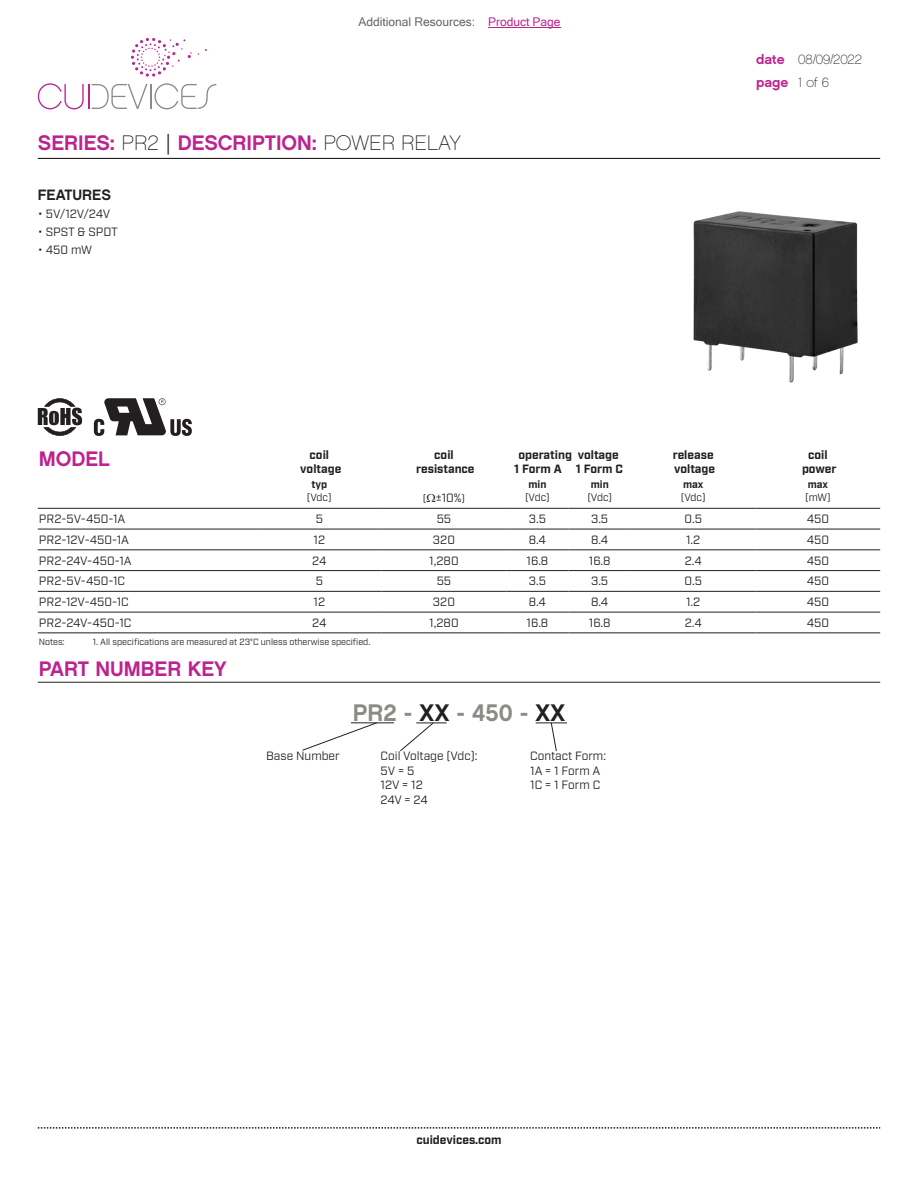
<style>
.page{position:relative;width:918px;height:1188px;background:#fff}
.page>*{position:absolute;margin:0;border:0;box-sizing:border-box;transform-origin:0 0}
.t1{font:24px "Chalet New York Nineteen Sixty";color:#8a8b87}
.t2{font:21px "Chalet New York Nineteen Sixty";color:#bd238f}
.t3{font:15px "Chalet New York Nineteen Sixty";color:#231f20}
.t4{font:13.5px "Chalet Paris Nineteen Sixty";letter-spacing:-.005em;color:#231f20}
.t5{font:13.5px "Chalet New York Nineteen Sixty";color:#bd238f}
.t6{font:12px/14.4px "Industry";color:#231f20}
.t7{font:700 12px/14.4px "Industry";color:#231f20;text-align:center}
.t8{font:12px "Microsoft Sans Serif";color:#63676b}
.t9{font:10.5px "Industry";letter-spacing:-.03em;color:#231f20}
.t10{font:700 10.5px "Industry";color:#231f20}
.t11{font:9px "Industry";color:#231f20}
.s1{color:#bd238f}
.s2{font-family:"Chalet Paris Nineteen Sixty";color:#231f20}
.s3{font-family:"Industry";color:#231f20}
.s4{font-family:"Chalet New York Nineteen Sixty";color:#bd238f}
.s5{font-size:10.5px}
.s6{color:#231f20}
</style>
<div class="page">
<hr style="left:38px;top:158px;width:842px;height:1px;background:#231f20">
<svg style="left:38px;top:1127px;width:842px;height:2px"></svg>
<svg style="left:92px;top:83px;width:124px;height:26px"></svg>
<svg style="left:38px;top:83px;width:46px;height:26px"></svg>
<hr style="left:88px;top:84px;width:2px;height:25px;background:#bd238f">
<svg style="left:131px;top:38px;width:61px;height:39px"></svg>
<img style="left:693px;top:211px;width:165px;height:172px">
<svg style="left:38px;top:398px;width:44px;height:38px"></svg>
<svg style="left:94px;top:398px;width:98px;height:38px"></svg>
<hr style="left:38px;top:508px;width:219px;height:1px;background:#231f20">
<hr style="left:257px;top:508px;width:125px;height:1px;background:#231f20">
<hr style="left:382px;top:508px;width:124px;height:1px;background:#231f20">
<hr style="left:506px;top:508px;width:63px;height:1px;background:#231f20">
<hr style="left:569px;top:508px;width:62px;height:1px;background:#231f20">
<hr style="left:631px;top:508px;width:125px;height:1px;background:#231f20">
<hr style="left:756px;top:508px;width:124px;height:1px;background:#231f20">
<hr style="left:38px;top:529px;width:219px;height:1px;background:#231f20">
<hr style="left:257px;top:529px;width:125px;height:1px;background:#231f20">
<hr style="left:382px;top:529px;width:124px;height:1px;background:#231f20">
<hr style="left:506px;top:529px;width:63px;height:1px;background:#231f20">
<hr style="left:569px;top:529px;width:62px;height:1px;background:#231f20">
<hr style="left:631px;top:529px;width:125px;height:1px;background:#231f20">
<hr style="left:756px;top:529px;width:124px;height:1px;background:#231f20">
<hr style="left:38px;top:549px;width:219px;height:1px;background:#231f20">
<hr style="left:257px;top:549px;width:125px;height:1px;background:#231f20">
<hr style="left:382px;top:549px;width:124px;height:1px;background:#231f20">
<hr style="left:506px;top:549px;width:63px;height:1px;background:#231f20">
<hr style="left:569px;top:549px;width:62px;height:1px;background:#231f20">
<hr style="left:631px;top:549px;width:125px;height:1px;background:#231f20">
<hr style="left:756px;top:549px;width:124px;height:1px;background:#231f20">
<hr style="left:38px;top:570px;width:219px;height:1px;background:#231f20">
<hr style="left:257px;top:570px;width:125px;height:1px;background:#231f20">
<hr style="left:382px;top:570px;width:124px;height:1px;background:#231f20">
<hr style="left:506px;top:570px;width:63px;height:1px;background:#231f20">
<hr style="left:569px;top:570px;width:62px;height:1px;background:#231f20">
<hr style="left:631px;top:570px;width:125px;height:1px;background:#231f20">
<hr style="left:756px;top:570px;width:124px;height:1px;background:#231f20">
<hr style="left:38px;top:591px;width:219px;height:1px;background:#231f20">
<hr style="left:257px;top:591px;width:125px;height:1px;background:#231f20">
<hr style="left:382px;top:591px;width:124px;height:1px;background:#231f20">
<hr style="left:506px;top:591px;width:63px;height:1px;background:#231f20">
<hr style="left:569px;top:591px;width:62px;height:1px;background:#231f20">
<hr style="left:631px;top:591px;width:125px;height:1px;background:#231f20">
<hr style="left:756px;top:591px;width:124px;height:1px;background:#231f20">
<hr style="left:38px;top:612px;width:219px;height:1px;background:#231f20">
<hr style="left:257px;top:612px;width:125px;height:1px;background:#231f20">
<hr style="left:382px;top:612px;width:124px;height:1px;background:#231f20">
<hr style="left:506px;top:612px;width:63px;height:1px;background:#231f20">
<hr style="left:569px;top:612px;width:62px;height:1px;background:#231f20">
<hr style="left:631px;top:612px;width:125px;height:1px;background:#231f20">
<hr style="left:756px;top:612px;width:124px;height:1px;background:#231f20">
<hr style="left:38px;top:632px;width:219px;height:1px;background:#231f20">
<hr style="left:257px;top:632px;width:125px;height:1px;background:#231f20">
<hr style="left:382px;top:632px;width:124px;height:1px;background:#231f20">
<hr style="left:506px;top:632px;width:63px;height:1px;background:#231f20">
<hr style="left:569px;top:632px;width:62px;height:1px;background:#231f20">
<hr style="left:631px;top:632px;width:125px;height:1px;background:#231f20">
<hr style="left:756px;top:632px;width:124px;height:1px;background:#231f20">
<hr style="left:38px;top:682px;width:842px;height:1px;background:#231f20">
<hr style="left:351px;top:722px;width:43px;height:1px;background:#231f20">
<svg style="left:302px;top:722px;width:76px;height:29px"></svg>
<hr style="left:416px;top:723px;width:31px;height:1px;background:#231f20">
<svg style="left:400px;top:722px;width:34px;height:30px"></svg>
<hr style="left:536px;top:723px;width:31px;height:1px;background:#231f20">
<svg style="left:550px;top:722px;width:7px;height:30px"></svg>
<hr style="left:488px;top:27px;width:73px;height:1px;background:#bd238f">
<p class="t8" style="left:358px;top:15px;width:204px">Additional Resources: <span class="s1">Product Page</span></p>
<h2 class="t2" style="left:38px;top:129px;width:425px">SERIES: <span class="s2">PR2</span> <span class="s3">|</span> DESCRIPTION: <span class="s2">POWER RELAY</span></h2>
<p class="t3" style="left:38px;top:186px;width:75px">FEATURES</p>
<p class="t6" style="left:38px;top:207px;width:74px">• 5V/12V/24V</p>
<p class="t6" style="left:38px;top:225px;width:82px">• SPST &amp; SPDT</p>
<p class="t6" style="left:38px;top:243px;width:56px">• 450 mW</p>
<p class="t4" style="left:756px;top:52px;width:107px"><span class="s4">date</span> 08/09/2022</p>
<p class="t5" style="left:756px;top:74px;width:74px">page <span class="s2">1 of 6</span></p>
<h2 class="t2" style="left:39px;top:445px;width:73px">MODEL</h2>
<p class="t7" style="left:300px;top:448px;width:43px">coil voltage</p>
<p class="t7" style="left:416px;top:448px;width:60px">coil resistance</p>
<p class="t7" style="left:514px;top:448px;width:110px">operating voltage<br>1 Form A 1 Form C</p>
<p class="t7" style="left:673px;top:448px;width:44px;text-align:left">release voltage</p>
<p class="t7" style="left:802px;top:448px;width:36px">coil power</p>
<p class="t10" style="left:311px;top:478px;width:17px">typ</p>
<p class="t9" style="left:307px;top:491px;width:26px">(Vdc)</p>
<p class="t6" style="left:423px;top:491px;width:44px"><span class="s5">(</span> ±10%<span class="s5">)</span></p>
<p class="t10" style="left:528px;top:478px;width:19px">min</p>
<p class="t9" style="left:525px;top:491px;width:26px">(Vdc)</p>
<p class="t10" style="left:591px;top:478px;width:19px">min</p>
<p class="t9" style="left:587px;top:491px;width:26px">(Vdc)</p>
<p class="t10" style="left:683px;top:478px;width:22px">max</p>
<p class="t9" style="left:681px;top:491px;width:26px">(Vdc)</p>
<p class="t10" style="left:808px;top:478px;width:22px">max</p>
<p class="t9" style="left:805px;top:491px;width:27px">(mW)</p>
<p class="t6" style="left:39px;top:512px;width:88px">PR2-5V-450-1A</p>
<p class="t6" style="left:316px;top:512px;width:9px">5</p>
<p class="t6" style="left:437px;top:512px;width:16px">55</p>
<p class="t6" style="left:529px;top:512px;width:18px">3.5</p>
<p class="t6" style="left:591px;top:512px;width:18px">3.5</p>
<p class="t6" style="left:685px;top:512px;width:19px">0.5</p>
<p class="t6" style="left:807px;top:512px;width:24px">450</p>
<p class="t6" style="left:39px;top:533px;width:92px">PR2-12V-450-1A</p>
<p class="t6" style="left:314px;top:533px;width:13px">12</p>
<p class="t6" style="left:433px;top:533px;width:24px">320</p>
<p class="t6" style="left:529px;top:533px;width:19px">8.4</p>
<p class="t6" style="left:591px;top:533px;width:19px">8.4</p>
<p class="t6" style="left:686px;top:533px;width:16px">1.2</p>
<p class="t6" style="left:807px;top:533px;width:24px">450</p>
<p class="t6" style="left:39px;top:553px;width:94px">PR2-24V-450-1A</p>
<p class="t6" style="left:312px;top:553px;width:16px">24</p>
<p class="t6" style="left:429px;top:553px;width:31px">1,280</p>
<p class="t6" style="left:527px;top:553px;width:23px">16.8</p>
<p class="t6" style="left:589px;top:553px;width:23px">16.8</p>
<p class="t6" style="left:685px;top:553px;width:19px">2.4</p>
<p class="t6" style="left:807px;top:553px;width:24px">450</p>
<p class="t6" style="left:39px;top:574px;width:88px">PR2-5V-450-1C</p>
<p class="t6" style="left:316px;top:574px;width:9px">5</p>
<p class="t6" style="left:437px;top:574px;width:16px">55</p>
<p class="t6" style="left:529px;top:574px;width:18px">3.5</p>
<p class="t6" style="left:591px;top:574px;width:18px">3.5</p>
<p class="t6" style="left:685px;top:574px;width:19px">0.5</p>
<p class="t6" style="left:807px;top:574px;width:24px">450</p>
<p class="t6" style="left:39px;top:595px;width:91px">PR2-12V-450-1C</p>
<p class="t6" style="left:314px;top:595px;width:13px">12</p>
<p class="t6" style="left:433px;top:595px;width:24px">320</p>
<p class="t6" style="left:529px;top:595px;width:19px">8.4</p>
<p class="t6" style="left:591px;top:595px;width:19px">8.4</p>
<p class="t6" style="left:686px;top:595px;width:16px">1.2</p>
<p class="t6" style="left:807px;top:595px;width:24px">450</p>
<p class="t6" style="left:39px;top:616px;width:94px">PR2-24V-450-1C</p>
<p class="t6" style="left:312px;top:616px;width:16px">24</p>
<p class="t6" style="left:429px;top:616px;width:31px">1,280</p>
<p class="t6" style="left:527px;top:616px;width:23px">16.8</p>
<p class="t6" style="left:589px;top:616px;width:23px">16.8</p>
<p class="t6" style="left:685px;top:616px;width:19px">2.4</p>
<p class="t6" style="left:807px;top:616px;width:24px">450</p>
<p class="t11" style="left:39px;top:637px;width:27px">Notes:</p>
<p class="t11" style="left:93px;top:637px;width:279px">1. All specifications are measured at 23°C unless otherwise specified.</p>
<h2 class="t2" style="left:39px;top:656px;width:189px">PART NUMBER KEY</h2>
<p class="t6" style="left:266px;top:749px;width:75px">Base Number</p>
<h1 class="t1" style="left:353px;top:697px;width:214px">PR2 - <span class="s6">XX</span> - 450 - <span class="s6">XX</span></h1>
<p class="t6" style="left:381px;top:749px;width:98px">Coil Voltage (Vdc):<br>5V = 5<br>12V = 12<br>24V = 24</p>
<p class="t6" style="left:530px;top:749px;width:77px">Contact Form:<br>1A = 1 Form A<br>1C = 1 Form C</p>
<p class="t7" style="left:416px;top:1133px;width:87px">cuidevices.com</p>
</div>
